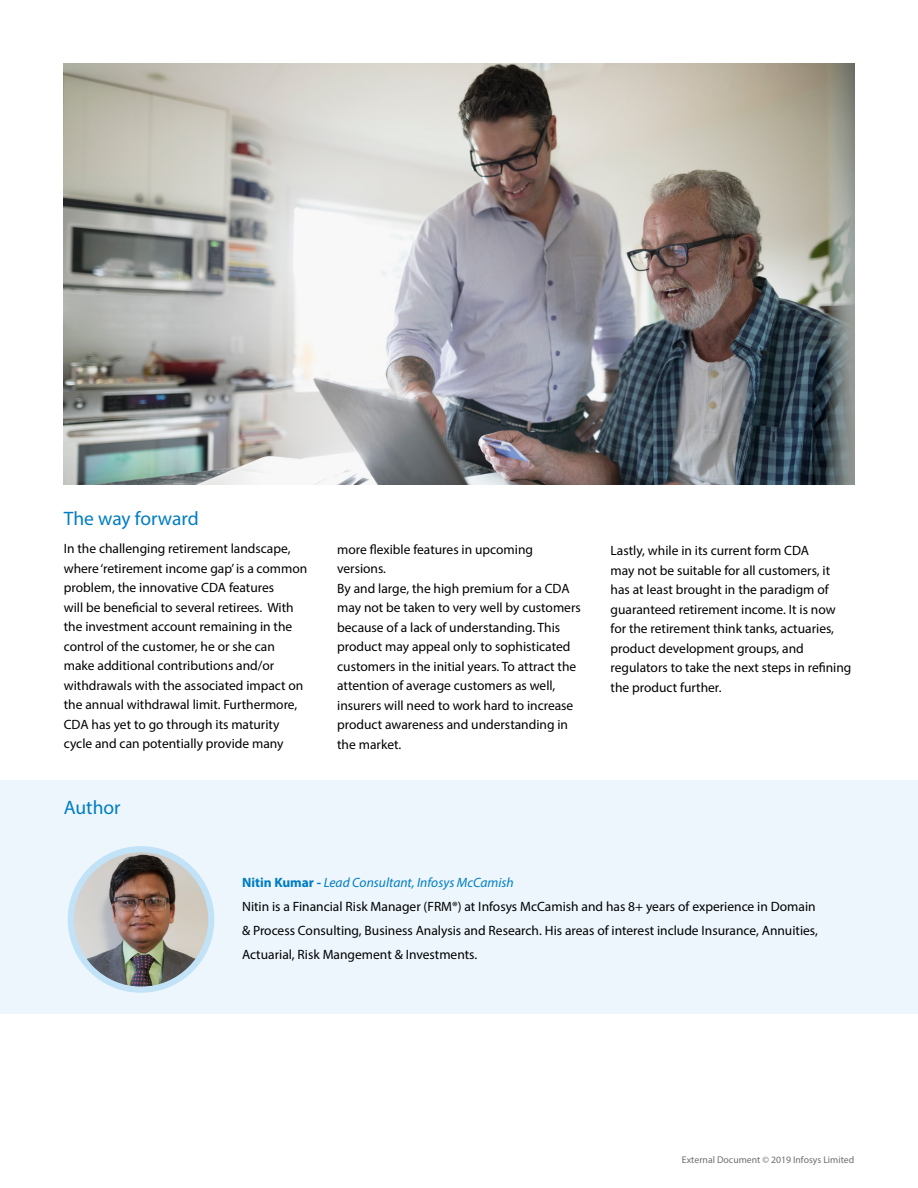
<style>
.page{position:relative;width:918px;height:1188px;background:#fff}
.page>*{position:absolute;margin:0;border:0;box-sizing:border-box;transform-origin:0 0}
.t1{font:19.5px "Myriad Pro";color:#007dc3}
.t2{font:13.5px/19.5px "Myriad Pro";color:#000}
.t3{font:9.75px "Myriad Pro";color:#6d6e71}
.s1{font-weight:700;color:#007cc3}
.s2{font-style:italic;color:#007cc3}
</style>
<div class="page">
<div style="left:0;top:780px;width:918px;height:234px;background:#ecf6fc"></div>
<div style="left:68px;top:846px;width:146px;height:147px;background:#c2e3f7;border-radius:50%"></div>
<img style="left:74px;top:852px;width:134px;height:135px;border-radius:67px">
<img style="left:64px;top:64px;width:790px;height:421px">
<h1 class="t1" style="left:64px;top:507px;width:136px">The way forward</h1>
<p class="t2" style="left:64px;top:539px;width:245px">In the challenging retirement landscape, where ‘retirement income gap’ is a common problem, the innovative CDA features<br>will be beneficial to several retirees. With the investment account remaining in the control of the customer, he or she can make additional contributions and/or withdrawals with the associated impact on the annual withdrawal limit. Furthermore, CDA has yet to go through its maturity cycle and can potentially provide many</p>
<p class="t2" style="left:337px;top:539px;width:245px">more flexible features in upcoming versions.<br>By and large, the high premium for a CDA may not be taken to very well by customers because of a lack of understanding. This product may appeal only to sophisticated customers in the initial years. To attract the attention of average customers as well, insurers will need to work hard to increase product awareness and understanding in the market.</p>
<p class="t2" style="left:611px;top:541px;width:242px">Lastly, while in its current form CDA<br>may not be suitable for all customers, it has at least brought in the paradigm of guaranteed retirement income. It is now for the retirement think tanks, actuaries, product development groups, and regulators to take the next steps in refining the product further.</p>
<h1 class="t1" style="left:64px;top:795px;width:58px">Author</h1>
<p class="t2" style="left:242px;top:871px;width:577px;line-height:24px"><span class="s1">Nitin Kumar -</span> <span class="s2">Lead Consultant, Infosys McCamish<br></span>Nitin is a Financial Risk Manager (FRM®) at Infosys McCamish and has 8+ years of experience in Domain &amp; Process Consulting, Business Analysis and Research. His areas of interest include Insurance, Annuities, Actuarial, Risk Mangement &amp; Investments.</p>
<p class="t3" style="left:682px;top:1154px;width:174px">External Document © 2019 Infosys Limited</p>
</div>
